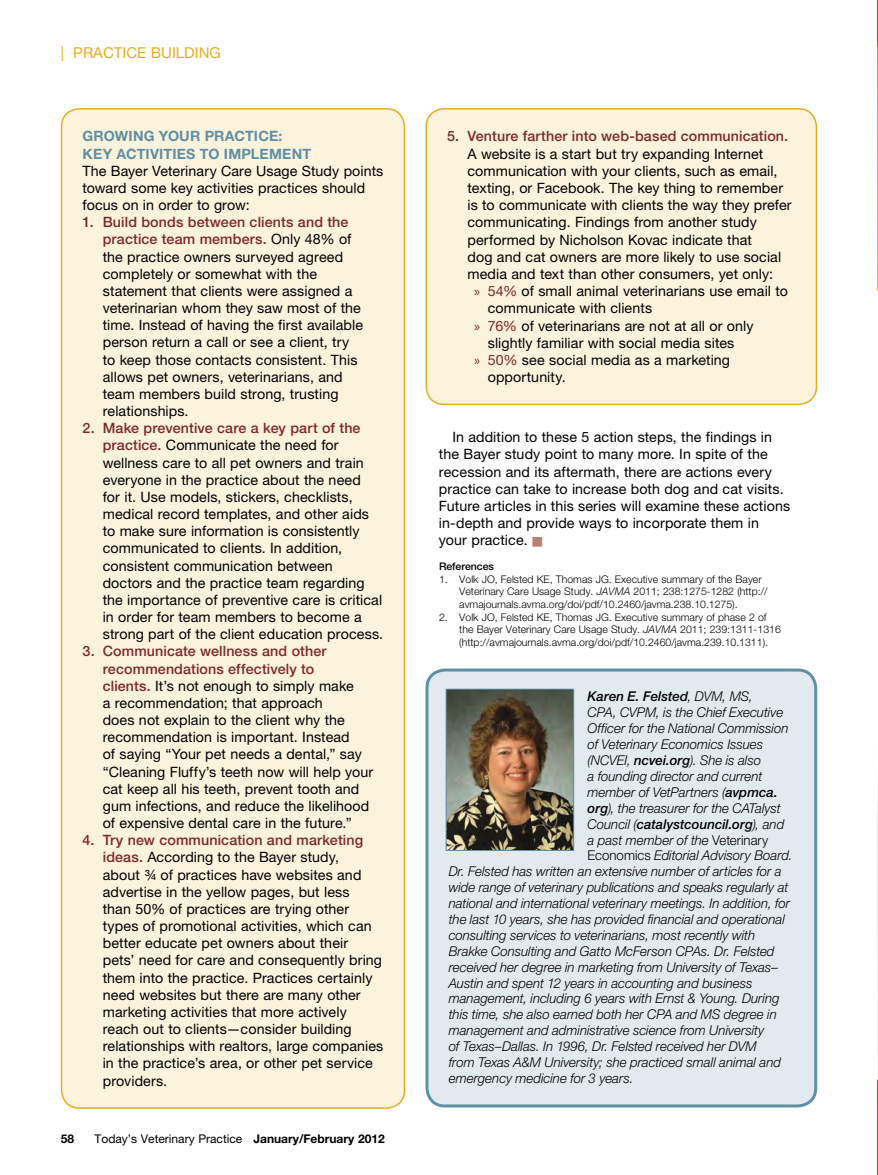
<style>
.page{position:relative;width:878px;height:1175px;background:#fff}
.page>*{position:absolute;margin:0;border:0;box-sizing:border-box;transform-origin:0 0}
.t1{font:15px "Helvetica Neue LT Std";color:#e3ae23}
.t2{font:14.25px/17.1px "Helvetica Neue LT Std";letter-spacing:.005em;color:#000}
.t3{font:500 14.25px "Helvetica Neue LT Std";letter-spacing:.01em;color:#7f2927}
.t4{font:italic 300 13.5px "Helvetica Neue LT Std";color:#000}
.t5{font:italic 500 13.5px "Helvetica Neue LT Std";letter-spacing:.005em;color:#000}
.t6{font:12px "Helvetica Neue LT Std";color:#000}
.t7{font:700 12px "Helvetica Neue LT Std";color:#000}
.t8{font:300 10.5px/12.6px "Helvetica Neue LT Std";color:#000}
.t9{font:500 10.5px "Helvetica Neue LT Std";color:#000}
.s1{font-weight:700;color:#618fa4}
.s2{font-weight:500;color:#7f2927}
.s3{font-weight:700}
.s4{font-family:"Myriad Pro";color:#7f2927}
.s5{color:#7f2927}
.s6{color:#b98172}
.s7{font-style:italic}
.s8{font-weight:300}
.s9{font-weight:500}
.s10{font-style:normal}
</style>
<div class="page">
<div style="left:426px;top:109px;width:390px;height:295px;background:#fcf3dd;border-radius:18px"></div>
<div style="left:425px;top:108px;width:392px;height:297px;border:2px solid #e3ae23;border-radius:18px"></div>
<div style="left:427px;top:670px;width:388px;height:436px;background:#e1eaef;border-radius:18px"></div>
<div style="left:425px;top:668px;width:392px;height:439px;border:3px solid #618fa4;border-radius:18px"></div>
<img style="left:447px;top:691px;width:125px;height:158px">
<div style="left:445px;top:689px;width:129px;height:162px;border:1px solid #618fa4"></div>
<div style="left:62px;top:109px;width:342px;height:999px;background:#fcf3dd;border-radius:18px"></div>
<div style="left:61px;top:108px;width:344px;height:1000px;border:2px solid #e3ae23;border-radius:18px"></div>
<img style="left:877px;top:1px;width:1px;height:1173px">
<p class="t1" style="left:61px;top:47px;width:162px">| Practice Building</p>
<p class="t2" style="left:82px;top:129px;width:302px"><span class="s1">GROWING YOUR PRACTICE:<br>KEY ACTIvITIEs TO ImPlEmENT<br></span>the Bayer Veterinary care usage Study points toward some key activities practices should focus on in order to grow:</p>
<p class="t2" style="left:103px;top:215px;width:262px;text-indent:-20px"><span class="s2">1. Build bonds between clients and the practice team members.</span> Only 48% of the practice owners surveyed agreed completely or somewhat with the statement that clients were assigned a veterinarian whom they saw most of the time. instead of having the first available person return a call or see a client, try to keep those contacts consistent. this allows pet owners, veterinarians, and team members build strong, trusting relationships.</p>
<p class="t2" style="left:103px;top:421px;width:282px;text-indent:-20px"><span class="s2">2. Make preventive care a key part of the practice.</span> communicate the need for wellness care to all pet owners and train everyone in the practice about the need<br>for it. use models, stickers, checklists, medical record templates, and other aids to make sure information is consistently communicated to clients. in addition, consistent communication between doctors and the practice team regarding the importance of preventive care is critical in order for team members to become a strong part of the client education process.</p>
<p class="t2" style="left:103px;top:644px;width:272px;text-indent:-20px"><span class="s2">3. Communicate wellness and other recommendations effectively to<br>clients.</span> it’s not enough to simply make<br>a recommendation; that approach<br>does not explain to the client why the recommendation is important. instead<br>of saying “Your pet needs a dental,” say “cleaning Fluffy’s teeth now will help your cat keep all his teeth, prevent tooth and gum infections, and reduce the likelihood of expensive dental care in the future.”</p>
<p class="t2" style="left:103px;top:833px;width:282px;text-indent:-20px"><span class="s2">4. Try new communication and marketing ideas.</span> according to the Bayer study,<br>about ¾ of practices have websites and advertise in the yellow pages, but less<br>than 50% of practices are trying other types of promotional activities, which can better educate pet owners about their pets’ need for care and consequently bring them into the practice. Practices certainly need websites but there are many other marketing activities that more actively reach out to clients—consider building relationships with realtors, large companies in the practice’s area, or other pet service providers.</p>
<p class="t7" style="left:61px;top:1131px;width:15px">58</p>
<p class="t6" style="left:94px;top:1134px;width:292px">today’s Veterinary Practice <span class="s3">January/February 2012</span></p>
<p class="t3" style="left:447px;top:131px;width:342px">5. Venture farther into web-based communication.</p>
<p class="t2" style="left:467px;top:146px;width:297px">a website is a start but try expanding internet</p>
<p class="t2" style="left:467px;top:164px;width:311px">communication with your clients, such as email,</p>
<p class="t2" style="left:467px;top:181px;width:317px">texting, or Facebook. the key thing to remember</p>
<p class="t2" style="left:467px;top:198px;width:326px">is to communicate with clients the way they prefer</p>
<p class="t2" style="left:467px;top:215px;width:291px">communicating. Findings from another study</p>
<p class="t2" style="left:467px;top:232px;width:286px">performed by nicholson Kovac indicate that</p>
<p class="t2" style="left:467px;top:249px;width:315px">dog and cat owners are more likely to use social</p>
<p class="t2" style="left:467px;top:267px;width:307px">media and text than other consumers, yet only:</p>
<p class="t2" style="left:474px;top:284px;width:315px"><span class="s4">»</span> <span class="s5">54%</span> of small animal veterinarians use email to</p>
<p class="t2" style="left:487px;top:301px;width:166px">communicate with clients</p>
<p class="t2" style="left:474px;top:318px;width:281px"><span class="s4">»</span> <span class="s5">76%</span> of veterinarians are not at all or only</p>
<p class="t2" style="left:487px;top:335px;width:248px">slightly familiar with social media sites</p>
<p class="t2" style="left:474px;top:353px;width:257px"><span class="s4">»</span> <span class="s5">50%</span> see social media as a marketing</p>
<p class="t2" style="left:487px;top:370px;width:79px">opportunity.</p>
<p class="t2" style="left:439px;top:430px;width:352px;text-indent:14px">in addition to these 5 action steps, the findings in the Bayer study point to many more. in spite of the recession and its aftermath, there are actions every practice can take to increase both dog and cat visits.<br>Future articles in this series will examine these actions in-depth and provide ways to incorporate them in your practice. <span class="s6">■</span></p>
<p class="t9" style="left:439px;top:562px;width:57px">References</p>
<p class="t8" style="left:459px;top:574px;width:310px;text-indent:-20px">1. Volk JO, Felsted KE, Thomas JG. Executive summary of the Bayer<br>Veterinary Care Usage Study. <span class="s7">JAVMA</span> 2011; 238:1275-1282 (http:// avmajournals.avma.org/doi/pdf/10.2460/javma.238.10.1275).</p>
<p class="t8" style="left:459px;top:611px;width:323px;text-indent:-20px">2. Volk JO, Felsted KE, Thomas JG. Executive summary of phase 2 of the Bayer Veterinary Care Usage Study. <span class="s7">JAVMA</span> 2011; 239:1311-1316 (http://avmajournals.avma.org/doi/pdf/10.2460/javma.239.10.1311).</p>
<p class="t5" style="left:587px;top:691px;width:167px">Karen E. Felsted<span class="s8">, DVM, MS,</span></p>
<p class="t4" style="left:587px;top:707px;width:197px">CPA, CVPM, is the Chief Executive</p>
<p class="t4" style="left:587px;top:723px;width:202px">Officer for the National Commission</p>
<p class="t4" style="left:587px;top:739px;width:177px">of Veterinary Economics Issues</p>
<p class="t4" style="left:587px;top:755px;width:175px">(NCVEI, <span class="s9">ncvei.org</span>). She is also</p>
<p class="t4" style="left:587px;top:771px;width:176px">a founding director and current</p>
<p class="t4" style="left:587px;top:787px;width:192px">member of VetPartners (<span class="s9">avpmca.</span></p>
<p class="t4" style="left:587px;top:803px;width:195px"><span class="s9">org</span>), the treasurer for the CATalyst</p>
<p class="t5" style="left:587px;top:819px;width:198px"><span class="s8">Council (</span>catalystcouncil.org<span class="s8">), and</span></p>
<p class="t4" style="left:587px;top:835px;width:182px">a past member of the <span class="s10">Veterinary</span></p>
<p class="t4" style="left:587px;top:850px;width:206px"><span class="s10">Economics</span> Editorial Advisory Board.</p>
<p class="t4" style="left:448px;top:866px;width:334px">Dr. Felsted has written an extensive number of articles for a</p>
<p class="t4" style="left:448px;top:882px;width:341px">wide range of veterinary publications and speaks regularly at</p>
<p class="t4" style="left:448px;top:898px;width:343px">national and international veterinary meetings. In addition, for</p>
<p class="t4" style="left:448px;top:914px;width:337px">the last 10 years, she has provided financial and operational</p>
<p class="t4" style="left:448px;top:930px;width:308px">consulting services to veterinarians, most recently with</p>
<p class="t4" style="left:448px;top:946px;width:327px">Brakke Consulting and Gatto McFerson CPAs. Dr. Felsted</p>
<p class="t4" style="left:448px;top:962px;width:331px">received her degree in marketing from University of Texas–</p>
<p class="t4" style="left:448px;top:978px;width:305px">Austin and spent 12 years in accounting and business</p>
<p class="t4" style="left:448px;top:993px;width:332px">management, including 6 years with Ernst &amp; Young. During</p>
<p class="t4" style="left:448px;top:1009px;width:329px">this time, she also earned both her CPA and MS degree in</p>
<p class="t4" style="left:448px;top:1025px;width:317px">management and administrative science from University</p>
<p class="t4" style="left:448px;top:1041px;width:309px">of Texas–Dallas. In 1996, Dr. Felsted received her DVM</p>
<p class="t4" style="left:448px;top:1057px;width:334px">from Texas A&amp;M University; she practiced small animal and</p>
<p class="t4" style="left:448px;top:1073px;width:186px">emergency medicine for 3 years.</p>
</div>
